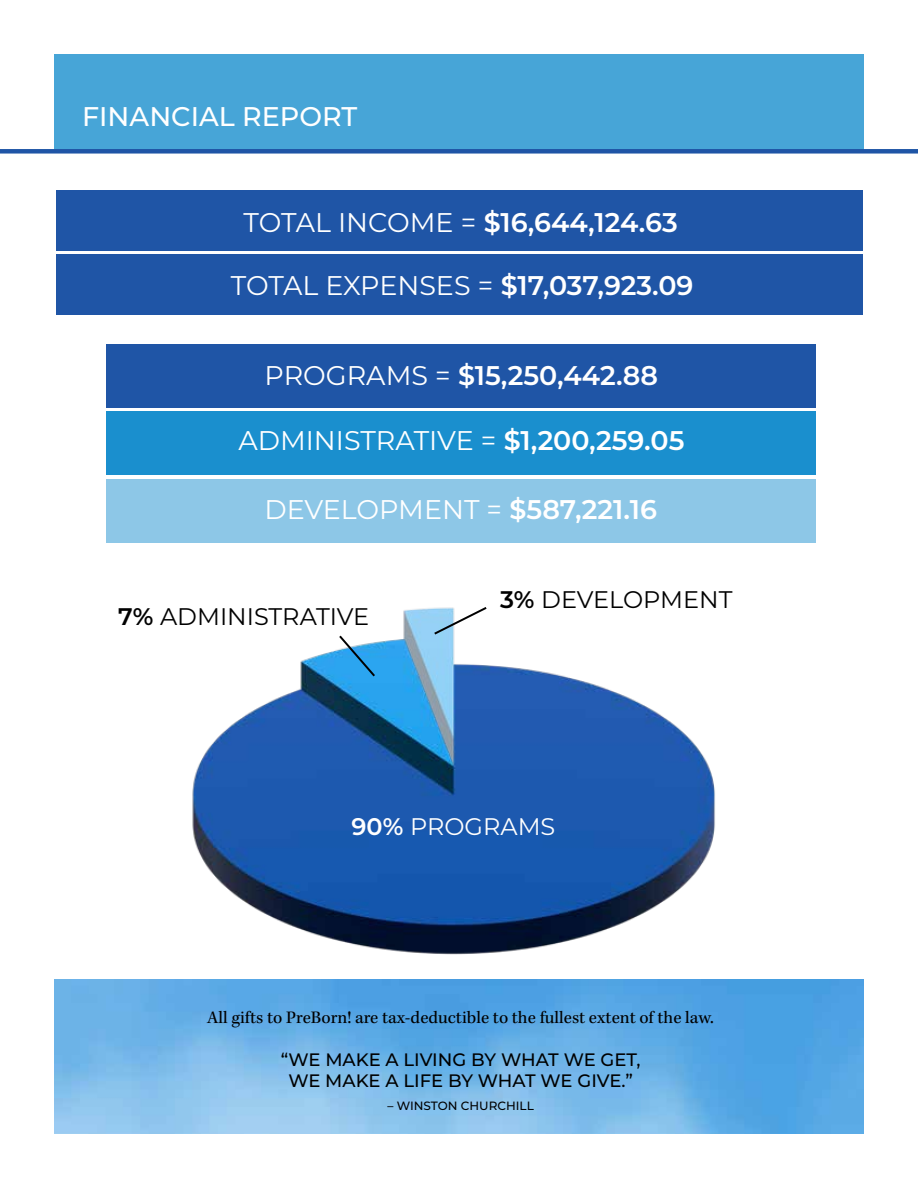
<style>
.page{position:relative;width:918px;height:1188px;background:#fff}
.page>*{position:absolute;margin:0;border:0;box-sizing:border-box;transform-origin:0 0}
.t1{font:27px "Montserrat";color:#fff}
.t2{font:600 27px "Montserrat";color:#fff}
.t3{font:500 27px "Montserrat";color:#fff}
.t4{font:24px "Montserrat";color:#000}
.t5{font:24px "Montserrat";color:#fff}
.t6{font:18px "Kepler Std";color:#000}
.t7{font:500 18px/21.6px "Montserrat";color:#000;text-align:center}
.t8{font:500 12px "Montserrat";color:#000}
.s1{font-weight:400}
.s2{font-weight:600}
</style>
<div class="page">
<img style="left:54px;top:980px;width:810px;height:154px">
<div style="left:55px;top:54px;width:809px;height:95px;background:#47a5d7"></div>
<div style="left:0;top:149px;width:918px;height:5px;background:#1f55a6"></div>
<img style="left:162px;top:608px;width:578px;height:413px">
<div style="left:57px;top:191px;width:806px;height:60px;background:#1f55a6"></div>
<div style="left:57px;top:254px;width:806px;height:60px;background:#1f55a6"></div>
<div style="left:106px;top:345px;width:710px;height:63px;background:#1f55a6"></div>
<div style="left:106px;top:412px;width:710px;height:63px;background:#1a8fce"></div>
<div style="left:106px;top:479px;width:710px;height:63px;background:#8dc7e7"></div>
<svg style="left:337px;top:633px;width:40px;height:46px"></svg>
<svg style="left:432px;top:607px;width:57px;height:29px"></svg>
<p class="t3" style="left:82px;top:98px;width:277px">FINANCIAL REPORT</p>
<p class="t2" style="left:244px;top:203px;width:436px"><span class="s1">TOTAL INCOME =</span> $16,644,124.63</p>
<p class="t1" style="left:231px;top:267px;width:464px">TOTAL EXPENSES = <span class="s2">$17,037,923.09</span></p>
<p class="t2" style="left:265px;top:356px;width:395px"><span class="s1">PROGRAMS =</span> $15,250,442.88</p>
<p class="t1" style="left:238px;top:422px;width:448px">ADMINISTRATIVE = <span class="s2">$1,200,259.05</span></p>
<p class="t1" style="left:264px;top:491px;width:394px">DEVELOPMENT = <span class="s2">$587,221.16</span></p>
<p class="t4" style="left:118px;top:600px;width:253px"><span class="s2">7%</span> ADMINISTRATIVE</p>
<p class="t4" style="left:500px;top:583px;width:234px"><span class="s2">3%</span> DEVELOPMENT</p>
<p class="t5" style="left:352px;top:810px;width:205px"><span class="s2">90%</span> PROGRAMS</p>
<p class="t6" style="left:207px;top:1007px;width:508px">All gifts to PreBorn! are tax-deductible to the fullest extent of the law.</p>
<p class="t7" style="left:281px;top:1048px;width:361px">“WE MAKE A LIVING BY WHAT WE GET,<br>WE MAKE A LIFE BY WHAT WE GIVE.”</p>
<p class="t8" style="left:387px;top:1097px;width:148px">– WINSTON CHURCHILL</p>
</div>
